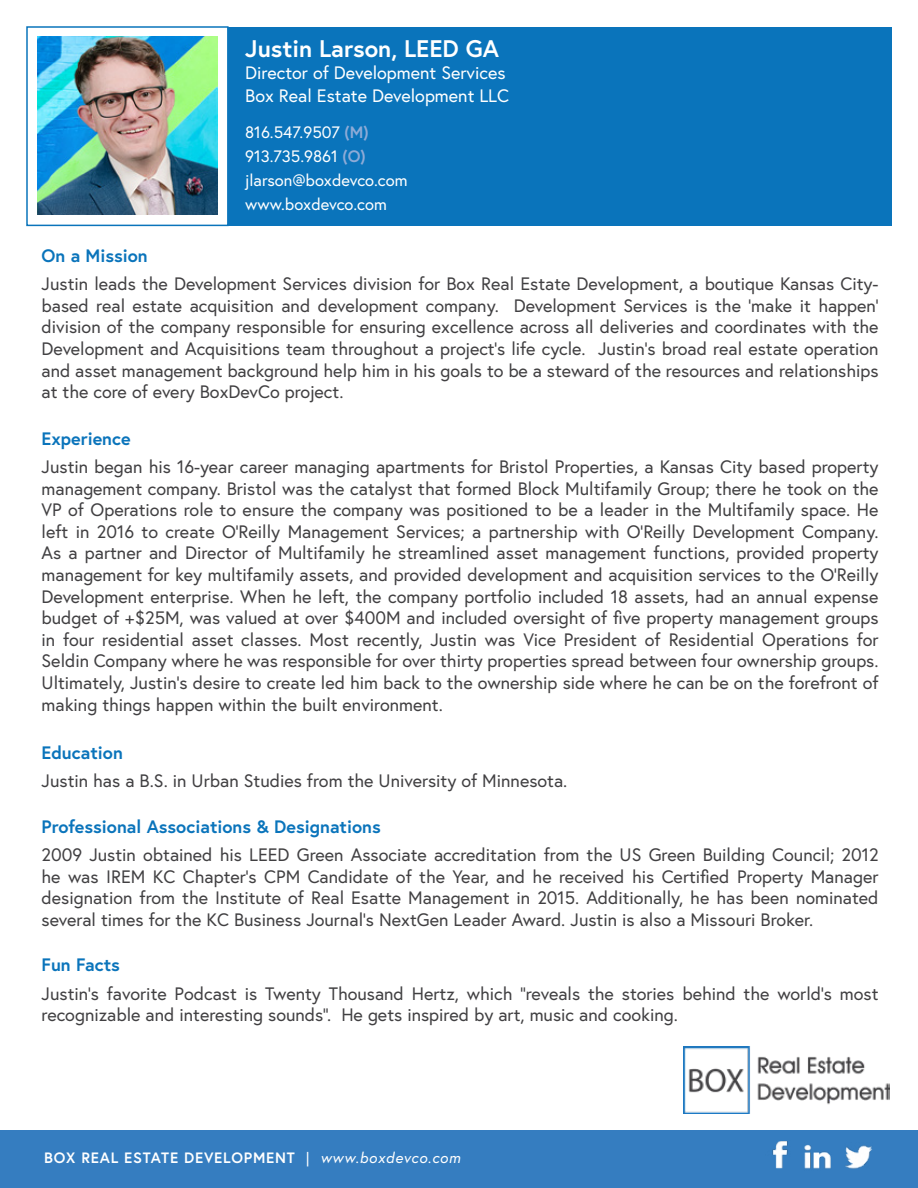
<style>
.page{position:relative;width:918px;height:1188px;background:#fff}
.page>*{position:absolute;margin:0;border:0;box-sizing:border-box;transform-origin:0 0}
.t1{font:700 24px "Europa";color:#fff}
.t2{font:18px/21.6px "Europa";color:#414042;text-align:justify}
.t3{font:700 18px "Europa";color:#0a74bb}
.t4{font:18px "Europa";color:#fff}
.t5{font:16.5px "Europa";color:#fff}
.t6{font:700 15px "Europa";letter-spacing:.05em;color:#fff}
.s1{font-weight:700;color:#8eabd7}
.s2{font-weight:400}
.s3{font-weight:400;font-style:italic}
</style>
<div class="page">
<div style="left:28px;top:27px;width:864px;height:198px;background:#0a74bb"></div>
<div style="left:26px;top:26px;width:203px;height:200px;background:#fff;border:2px solid #0a74bb"></div>
<div style="left:0;top:1130px;width:918px;height:58px;background:#357dc0"></div>
<img style="left:772px;top:1141px;width:16px;height:28px">
<img style="left:804px;top:1144px;width:27px;height:25px">
<img style="left:845px;top:1145px;width:27px;height:24px">
<img style="left:683px;top:1047px;width:207px;height:66px">
<img style="left:37px;top:37px;width:181px;height:178px">
<p class="t1" style="left:245px;top:32px;width:256px">Justin Larson, LEED GA</p>
<p class="t4" style="left:245px;top:61px;width:262px">Director of Development Services</p>
<p class="t4" style="left:245px;top:84px;width:265px">Box Real Estate Development LLC</p>
<p class="t5" style="left:245px;top:122px;width:125px">816.547.9507 <span class="s1">(M)</span></p>
<p class="t5" style="left:245px;top:146px;width:122px">913.735.9861 <span class="s1">(O)</span></p>
<p class="t5" style="left:245px;top:170px;width:164px">jlarson@boxdevco.com</p>
<p class="t5" style="left:245px;top:194px;width:143px">www.boxdevco.com</p>
<p class="t3" style="left:42px;top:243px;width:108px">On a Mission</p>
<p class="t2" style="left:42px;top:273px;width:839px">Justin leads the Development Services division for Box Real Estate Development, a boutique Kansas City&shy;based real estate acquisition and development company. Development Services is the ‘make it happen’ division of the company responsible for ensuring excellence across all deliveries and coordinates with the Development and Acquisitions team throughout a project’s life cycle. Justin’s broad real estate operation and asset management background help him in his goals to be a steward of the resources and relationships at the core of every BoxDevCo project.</p>
<p class="t3" style="left:42px;top:426px;width:91px">Experience</p>
<p class="t2" style="left:42px;top:456px;width:839px">Justin began his 16-year career managing apartments for Bristol Properties, a Kansas City based property management company. Bristol was the catalyst that formed Block Multifamily Group; there he took on the VP of Operations role to ensure the company was positioned to be a leader in the Multifamily space. He left in 2016 to create O’Reilly Management Services; a partnership with O’Reilly Development Company.<br>As a partner and Director of Multifamily he streamlined asset management functions, provided property management for key multifamily assets, and provided development and acquisition services to the O’Reilly Development enterprise. When he left, the company portfolio included 18 assets, had an annual expense budget of +$25M, was valued at over $400M and included oversight of five property management groups in four residential asset classes. Most recently, Justin was Vice President of Residential Operations for Seldin Company where he was responsible for over thirty properties spread between four ownership groups.<br>Ultimately, Justin’s desire to create led him back to the ownership side where he can be on the forefront of making things happen within the built environment.</p>
<p class="t3" style="left:42px;top:740px;width:83px">Education</p>
<p class="t2" style="left:42px;top:770px;width:527px">Justin has a B.S. in Urban Studies from the University of Minnesota.</p>
<p class="t3" style="left:42px;top:814px;width:341px">Professional Associations &amp; Designations</p>
<p class="t2" style="left:42px;top:843px;width:839px">2009 Justin obtained his LEED Green Associate accreditation from the US Green Building Council; 2012 he was IREM KC Chapter’s CPM Candidate of the Year, and he received his Certified Property Manager designation from the Institute of Real Esatte Management in 2015. Additionally, he has been nominated several times for the KC Business Journal’s NextGen Leader Award. Justin is also a Missouri Broker.</p>
<p class="t3" style="left:42px;top:953px;width:80px">Fun Facts</p>
<p class="t2" style="left:42px;top:982px;width:839px">Justin’s favorite Podcast is Twenty Thousand Hertz, which ‘’reveals the stories behind the world’s most recognizable and interesting sounds’’. He gets inspired by art, music and cooking.</p>
<p class="t6" style="left:44px;top:1147px;width:418px">BOX REAL ESTATE DEVELOPMENT <span class="s2">|</span> <span class="s3">www.boxdevco.com</span></p>
</div>
